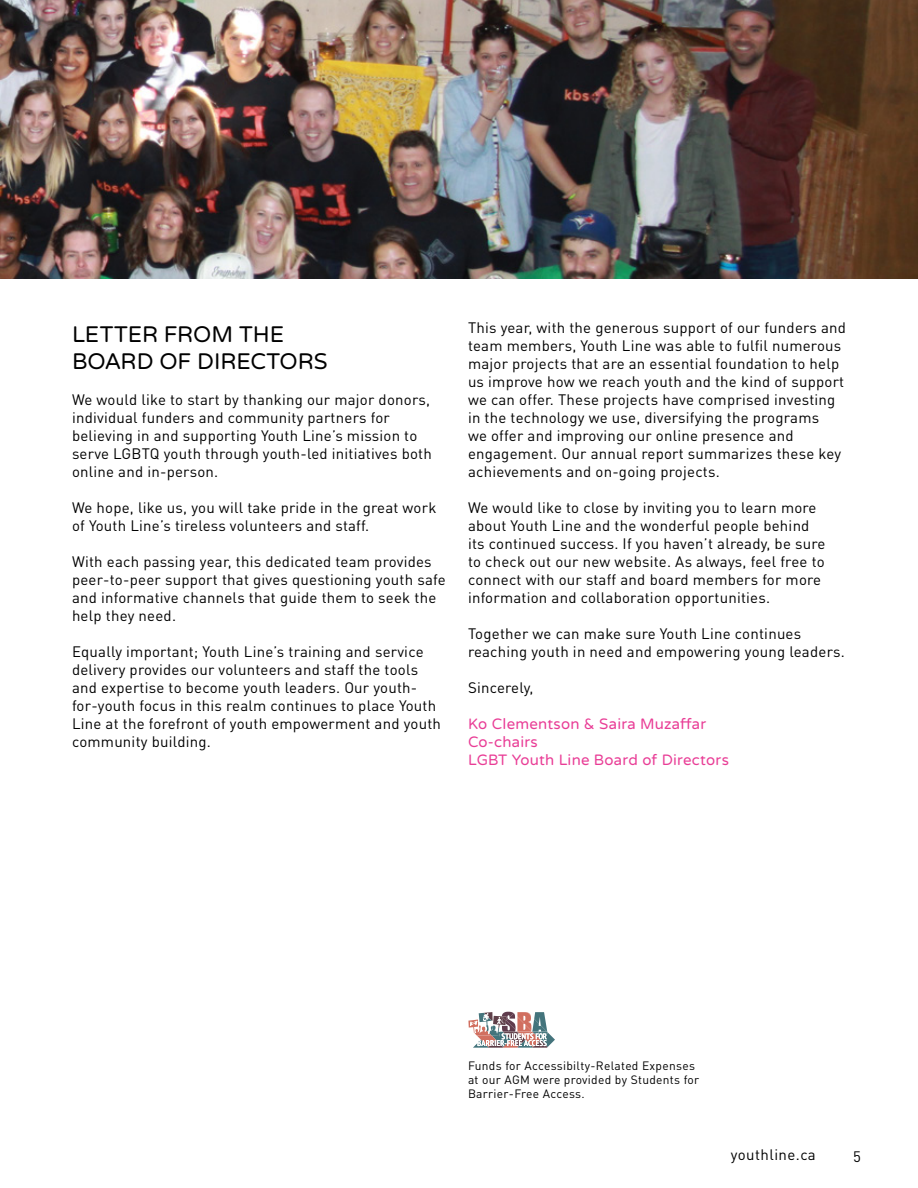
<style>
.page{position:relative;width:918px;height:1188px;background:#fff}
.page>*{position:absolute;margin:0;border:0;box-sizing:border-box;transform-origin:0 0}
.t1{font:22.5px/27px "Varela Round";letter-spacing:-.005em;color:#000}
.t2{font:15px/18px "DIN Pro";letter-spacing:.015em;color:#000}
.t3{font:15px/18px "Varela Round";letter-spacing:.015em;color:#e93d96}
.t4{font:12px/14.4px "DIN Pro";letter-spacing:.025em;color:#000}
</style>
<div class="page">
<svg style="left:468px;top:1012px;width:87px;height:36px"></svg>
<img style="left:0;top:0;width:918px;height:279px">
<h1 class="t1" style="left:72px;top:321px;width:257px">LETTER FROM THE<br>BOARD OF DIRECTORS</h1>
<p class="t2" style="left:72px;top:390px;width:361px">We would like to start by thanking our major donors, individual funders and community partners for believing in and supporting Youth Line’s mission to serve LGBTQ youth through youth-led initiatives both online and in-person.</p>
<p class="t2" style="left:72px;top:498px;width:366px">We hope, like us, you will take pride in the great work of Youth Line’s tireless volunteers and staff.</p>
<p class="t2" style="left:72px;top:552px;width:375px">With each passing year, this dedicated team provides peer-to-peer support that gives questioning youth safe and informative channels that guide them to seek the help they need.</p>
<p class="t2" style="left:72px;top:642px;width:370px">Equally important; Youth Line’s training and service delivery provides our volunteers and staff the tools and expertise to become youth leaders. Our youth&shy;for-youth focus in this realm continues to place Youth Line at the forefront of youth empowerment and youth community building.</p>
<p class="t2" style="left:468px;top:318px;width:380px">This year, with the generous support of our funders and team members, Youth Line was able to fulfil numerous major projects that are an essential foundation to help us improve how we reach youth and the kind of support we can offer. These projects have comprised investing in the technology we use, diversifying the programs<br>we offer and improving our online presence and engagement. Our annual report summarizes these key achievements and on-going projects.</p>
<p class="t2" style="left:468px;top:498px;width:359px">We would like to close by inviting you to learn more about Youth Line and the wonderful people behind its continued success. If you haven’t already, be sure to check out our new website. As always, feel free to connect with our staff and board members for more information and collaboration opportunities.</p>
<p class="t2" style="left:468px;top:624px;width:378px">Together we can make sure Youth Line continues reaching youth in need and empowering young leaders.</p>
<p class="t2" style="left:468px;top:678px;width:67px">Sincerely,</p>
<p class="t3" style="left:468px;top:715px;width:262px">Ko Clementson &amp; Saira Muzaffar<br>Co-chairs<br>LGBT Youth Line Board of Directors</p>
<p class="t4" style="left:468px;top:1057px;width:233px">Funds for Accessibilty-Related Expenses at our AGM were provided by Students for<br>Barrier-Free Access.</p>
<p class="t2" style="left:731px;top:1145px;width:87px">youthline.ca</p>
<p class="t2" style="left:853px;top:1147px;width:9px">5</p>
</div>
